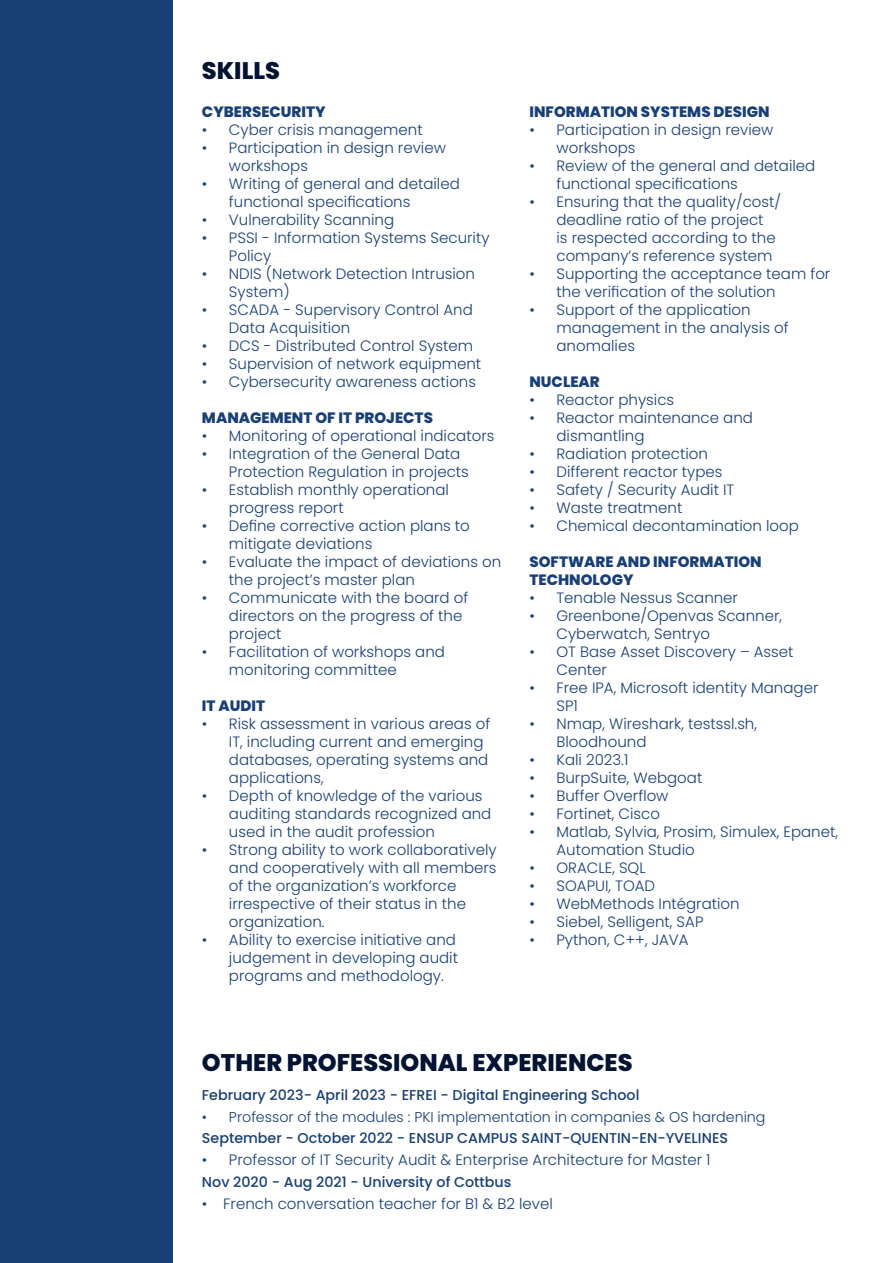
<style>
.page{position:relative;width:893px;height:1263px;background:#fff}
.page>*{position:absolute;margin:0;border:0;box-sizing:border-box;transform-origin:0 0}
.t1{font:800 24px "Poppins";color:#031333}
.t2{font:300 15px/18px "Poppins";color:#183f76}
.t3{font:800 15px/18px "Poppins";color:#183f76}
.t4{font:500 14.25px "Poppins";color:#183f76}
.t5{font:300 14.25px "Poppins";color:#183f76}
</style>
<div class="page">
<div style="left:0;top:0;width:172px;height:1263px;background:#183f76"></div>
<h1 class="t1" style="left:202px;top:57px;width:80px">SKILLS</h1>
<p class="t3" style="left:202px;top:102px;width:125px">CYBERSECURITY</p>
<p class="t2" style="left:202px;top:120px;width:222px">• Cyber crisis management</p>
<p class="t2" style="left:229px;top:138px;width:218px;text-indent:-27px">• Participation in design review workshops</p>
<p class="t2" style="left:229px;top:174px;width:232px;text-indent:-27px">• Writing of general and detailed functional specifications</p>
<p class="t2" style="left:202px;top:210px;width:194px">• Vulnerability Scanning</p>
<p class="t2" style="left:229px;top:228px;width:262px;text-indent:-27px">• PSSI - Information Systems Security<br>Policy</p>
<p class="t2" style="left:229px;top:264px;width:248px;text-indent:-27px">• NDIS (Network Detection Intrusion<br>System)</p>
<p class="t2" style="left:229px;top:300px;width:245px;text-indent:-27px">• SCADA - Supervisory Control And<br>Data Acquisition</p>
<p class="t2" style="left:202px;top:336px;width:273px">• DCS - Distributed Control System</p>
<p class="t2" style="left:202px;top:354px;width:281px">• Supervision of network equipment</p>
<p class="t2" style="left:202px;top:372px;width:276px">• Cybersecurity awareness actions</p>
<p class="t3" style="left:202px;top:408px;width:232px">MANAGEMENT OF IT PROJECTS</p>
<p class="t2" style="left:202px;top:426px;width:294px">• Monitoring of operational indicators</p>
<p class="t2" style="left:229px;top:444px;width:241px;text-indent:-27px">• Integration of the General Data<br>Protection Regulation in projects</p>
<p class="t2" style="left:229px;top:480px;width:222px;text-indent:-27px">• Establish monthly operational progress report</p>
<p class="t2" style="left:229px;top:516px;width:242px;text-indent:-27px">• Define corrective action plans to mitigate deviations</p>
<p class="t2" style="left:229px;top:552px;width:274px;text-indent:-27px">• Evaluate the impact of deviations on the project’s master plan</p>
<p class="t2" style="left:229px;top:588px;width:241px;text-indent:-27px">• Communicate with the board of directors on the progress of the project</p>
<p class="t2" style="left:229px;top:642px;width:218px;text-indent:-27px">• Facilitation of workshops and monitoring committee</p>
<p class="t3" style="left:202px;top:696px;width:65px">IT AUDIT</p>
<p class="t2" style="left:229px;top:714px;width:263px;text-indent:-27px">• Risk assessment in various areas of<br>IT, including current and emerging databases, operating systems and applications,</p>
<p class="t2" style="left:229px;top:786px;width:264px;text-indent:-27px">• Depth of knowledge of the various auditing standards recognized and used in the audit profession</p>
<p class="t2" style="left:229px;top:840px;width:269px;text-indent:-27px">• Strong ability to work collaboratively and cooperatively with all members of the organization’s workforce irrespective of their status in the organization.</p>
<p class="t2" style="left:229px;top:930px;width:231px;text-indent:-27px">• Ability to exercise initiative and judgement in developing audit programs and methodology.</p>
<p class="t3" style="left:529px;top:102px;width:241px">INFORMATION SYSTEMS DESIGN</p>
<p class="t2" style="left:556px;top:120px;width:218px;text-indent:-27px">• Participation in design review workshops</p>
<p class="t2" style="left:556px;top:156px;width:260px;text-indent:-27px">• Review of the general and detailed functional specifications</p>
<p class="t2" style="left:556px;top:192px;width:226px;text-indent:-27px">• Ensuring that the quality/cost/ deadline ratio of the project<br>is respected according to the company’s reference system</p>
<p class="t2" style="left:556px;top:264px;width:275px;text-indent:-27px">• Supporting the acceptance team for the verification of the solution</p>
<p class="t2" style="left:556px;top:300px;width:234px;text-indent:-27px">• Support of the application management in the analysis of anomalies</p>
<p class="t3" style="left:529px;top:372px;width:72px">NUCLEAR</p>
<p class="t2" style="left:529px;top:390px;width:146px">• Reactor physics</p>
<p class="t2" style="left:556px;top:408px;width:198px;text-indent:-27px">• Reactor maintenance and dismantling</p>
<p class="t2" style="left:529px;top:444px;width:180px">• Radiation protection</p>
<p class="t2" style="left:529px;top:462px;width:195px">• Different reactor types</p>
<p class="t2" style="left:529px;top:480px;width:206px">• Safety / Security Audit IT</p>
<p class="t2" style="left:529px;top:498px;width:154px">• Waste treatment</p>
<p class="t2" style="left:529px;top:516px;width:271px">• Chemical decontamination loop</p>
<p class="t3" style="left:529px;top:552px;width:234px">SOFTWARE AND INFORMATION<br>TECHNOLOGY</p>
<p class="t2" style="left:529px;top:588px;width:210px">• Tenable Nessus Scanner</p>
<p class="t2" style="left:556px;top:606px;width:227px;text-indent:-27px">• Greenbone/Openvas Scanner,<br>Cyberwatch, Sentryo</p>
<p class="t2" style="left:556px;top:642px;width:239px;text-indent:-27px">• OT Base Asset Discovery – Asset<br>Center</p>
<p class="t2" style="left:556px;top:678px;width:263px;text-indent:-27px">• Free IPA, Microsoft identity Manager<br>SP1</p>
<p class="t2" style="left:556px;top:714px;width:202px;text-indent:-27px">• Nmap, Wireshark, testssl.sh,<br>Bloodhound</p>
<p class="t2" style="left:529px;top:750px;width:100px">• Kali 2023.1</p>
<p class="t2" style="left:529px;top:768px;width:174px">• BurpSuite, Webgoat</p>
<p class="t2" style="left:529px;top:786px;width:141px">• Buffer Overflow</p>
<p class="t2" style="left:529px;top:804px;width:132px">• Fortinet, Cisco</p>
<p class="t2" style="left:556px;top:822px;width:283px;text-indent:-27px">• Matlab, Sylvia, Prosim, Simulex, Epanet,<br>Automation Studio</p>
<p class="t2" style="left:529px;top:858px;width:118px">• ORACLE, SQL</p>
<p class="t2" style="left:529px;top:876px;width:127px">• SOAPUI, TOAD</p>
<p class="t2" style="left:529px;top:894px;width:212px">• WebMethods Intégration</p>
<p class="t2" style="left:529px;top:912px;width:175px">• Siebel, Selligent, SAP</p>
<p class="t2" style="left:529px;top:930px;width:161px">• Python, C++, JAVA</p>
<h1 class="t1" style="left:202px;top:1049px;width:432px">OTHER PROFESSIONAL EXPERIENCES</h1>
<p class="t4" style="left:202px;top:1087px;width:439px">February 2023- April 2023 - EFREI - Digital Engineering School</p>
<p class="t5" style="left:202px;top:1108px;width:565px">• Professor of the modules : PKI implementation in companies &amp; OS hardening</p>
<p class="t4" style="left:202px;top:1130px;width:528px">September - October 2022 - ENSUP CAMPUS SAINT-QUENTIN-EN-YVELINES</p>
<p class="t2" style="left:202px;top:1151px;width:510px">• Professor of IT Security Audit &amp; Enterprise Architecture for Master 1</p>
<p class="t4" style="left:202px;top:1173px;width:311px">Nov 2020 - Aug 2021 - University of Cottbus</p>
<p class="t2" style="left:202px;top:1195px;width:352px">• French conversation teacher for B1 &amp; B2 level</p>
</div>
